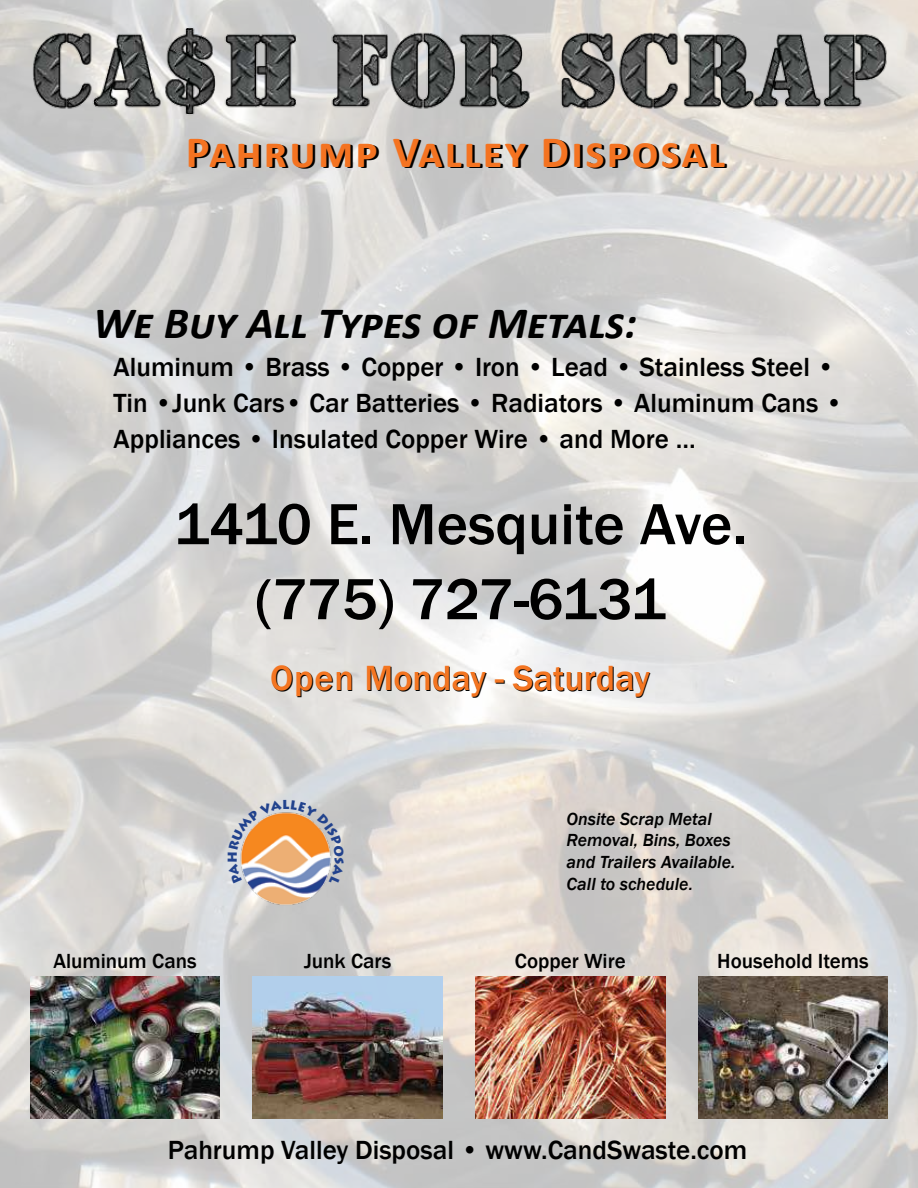
<style>
.page{position:relative;width:918px;height:1188px;background:#fff}
.page>*{position:absolute;margin:0;border:0;box-sizing:border-box;transform-origin:0 0}
.t1{font:500 60px/75px "Franklin Gothic";letter-spacing:-.005em;color:#000;text-align:center}
.t2{font:italic 700 45px "Calibri";color:#000}
.t3{font:700 45px "Calibri";letter-spacing:.05em;color:#000}
.t4{font:500 36px "Franklin Gothic";color:#000}
.t5{font:500 27px/36px "Franklin Gothic";color:#000}
.t6{font:500 21px "Franklin Gothic";color:#000}
.t7{font:italic 500 18px/21.6px "Franklin Gothic";color:#000}
</style>
<div class="page">
<img style="left:0;top:0;width:918px;height:1188px">
<img style="left:253px;top:977px;width:189px;height:142px">
<img style="left:476px;top:977px;width:189px;height:142px">
<img style="left:698px;top:977px;width:190px;height:141px">
<img style="left:30px;top:977px;width:190px;height:142px">
<img style="left:237px;top:885px;width:98px;height:24px">
<img style="left:30px;top:17px;width:864px;height:108px">
<svg style="left:228px;top:800px;width:116px;height:85px;background:#d9baa0"></svg>
<h2 class="t3" style="left:188px;top:124px;width:541px">Pahrump Valley Disposal</h2>
<h2 class="t2" style="left:93px;top:294px;width:546px">We Buy All Types of Metals:</h2>
<p class="t5" style="left:114px;top:351px;width:731px">Aluminum • Brass • Copper • Iron • Lead • Stainless Steel •<br>Tin •Junk Cars• Car Batteries • Radiators • Aluminum Cans •<br>Appliances • Insulated Copper Wire • and More …</p>
<h1 class="t1" style="left:174px;top:490px;width:574px">1410 E. Mesquite Ave. (775) 727-6131</h1>
<h3 class="t4" style="left:271px;top:664px;width:381px">Open Monday - Saturday</h3>
<p class="t7" style="left:567px;top:809px;width:170px">Onsite Scrap Metal<br>Removal, Bins, Boxes and Trailers Available.<br>Call to schedule.</p>
<p class="t6" style="left:53px;top:952px;width:145px">Aluminum Cans</p>
<p class="t6" style="left:304px;top:952px;width:89px">Junk Cars</p>
<p class="t6" style="left:515px;top:952px;width:112px">Copper Wire</p>
<p class="t6" style="left:717px;top:952px;width:153px">Household Items</p>
<p class="t5" style="left:168px;top:1133px;width:581px">Pahrump Valley Disposal • www.CandSwaste.com</p>
</div>
